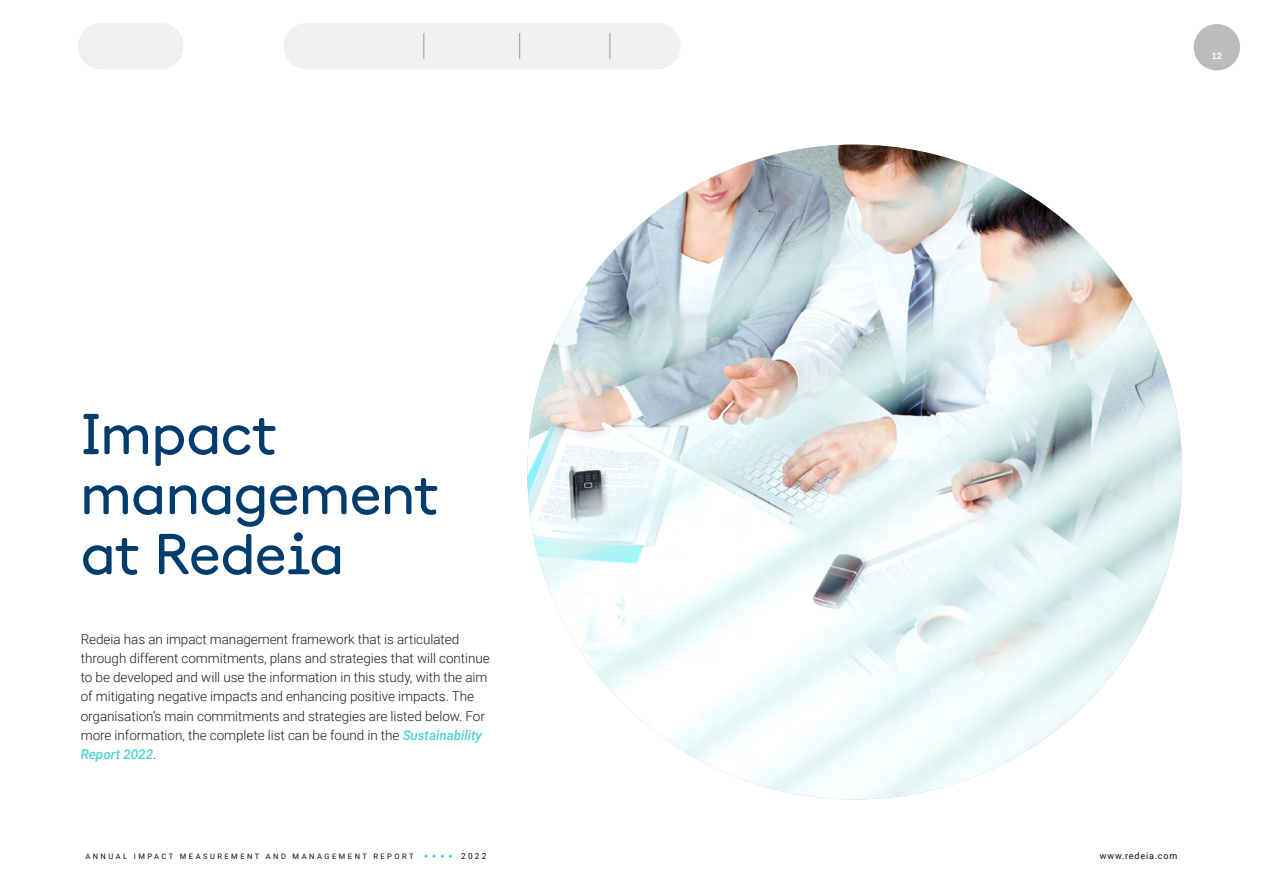
<style>
.page{position:relative;width:1263px;height:893px;background:#fff}
.page>*{position:absolute;margin:0;border:0;box-sizing:border-box;transform-origin:0 0}
.T3{font:500 57px/60px "Documan";color:#003c6e}
.TXT{font:300 13.5px/19.2px "Roboto";letter-spacing:-.005em;color:#1d1d1b}
.t1{font:9px "Roboto";letter-spacing:.09em;color:#0a0a0a}
.t2{font:600 9px "Documan";color:#fff}
.t3{font:7.5px "Roboto";letter-spacing:.335em;color:#0a0a0a}
.s1{font-weight:500;font-style:italic;color:#50d2d2}
.s2{font-family:"Documan";font-weight:300;font-size:12px;color:#50d2d2}
.s3{font-size:8.25px}
</style>
<div class="page">
<div style="left:1194px;top:24px;width:46px;height:46px;background:#bcbcbc;border-radius:50%"></div>
<img style="left:527px;top:145px;width:655px;height:654px;border-radius:327px">
<div style="left:101px;top:23px;width:59px;height:46px;background:#f0f0ef"></div>
<div style="left:307px;top:23px;width:350px;height:46px;background:#f0f0ef"></div>
<svg style="left:424px;top:33px;width:1px;height:26px"></svg>
<svg style="left:519px;top:33px;width:1px;height:26px"></svg>
<svg style="left:610px;top:33px;width:1px;height:26px"></svg>
<p class="t2" style="left:1212px;top:47px;width:11px">12</p>
<h3 class="T3" style="left:81px;top:396px;width:359px">Impact management at Redeia</h3>
<p class="TXT" style="left:81px;top:629px;width:411px">Redeia has an impact management framework that is articulated through different commitments, plans and strategies that will continue to be developed and will use the information in this study, with the aim of mitigating negative impacts and enhancing positive impacts. The organisation’s main commitments and strategies are listed below. For more information, the complete list can be found in the <span class="s1">Sustainability Report 2022</span>.</p>
<p class="t3" style="left:85px;top:851px;width:402px">ANNUAL IMPACT MEASUREMENT AND MANAGEMENT REPORT <span class="s2">••••</span> <span class="s3">2022</span></p>
<p class="t1" style="left:1100px;top:849px;width:79px">www.redeia.com</p>
</div>
